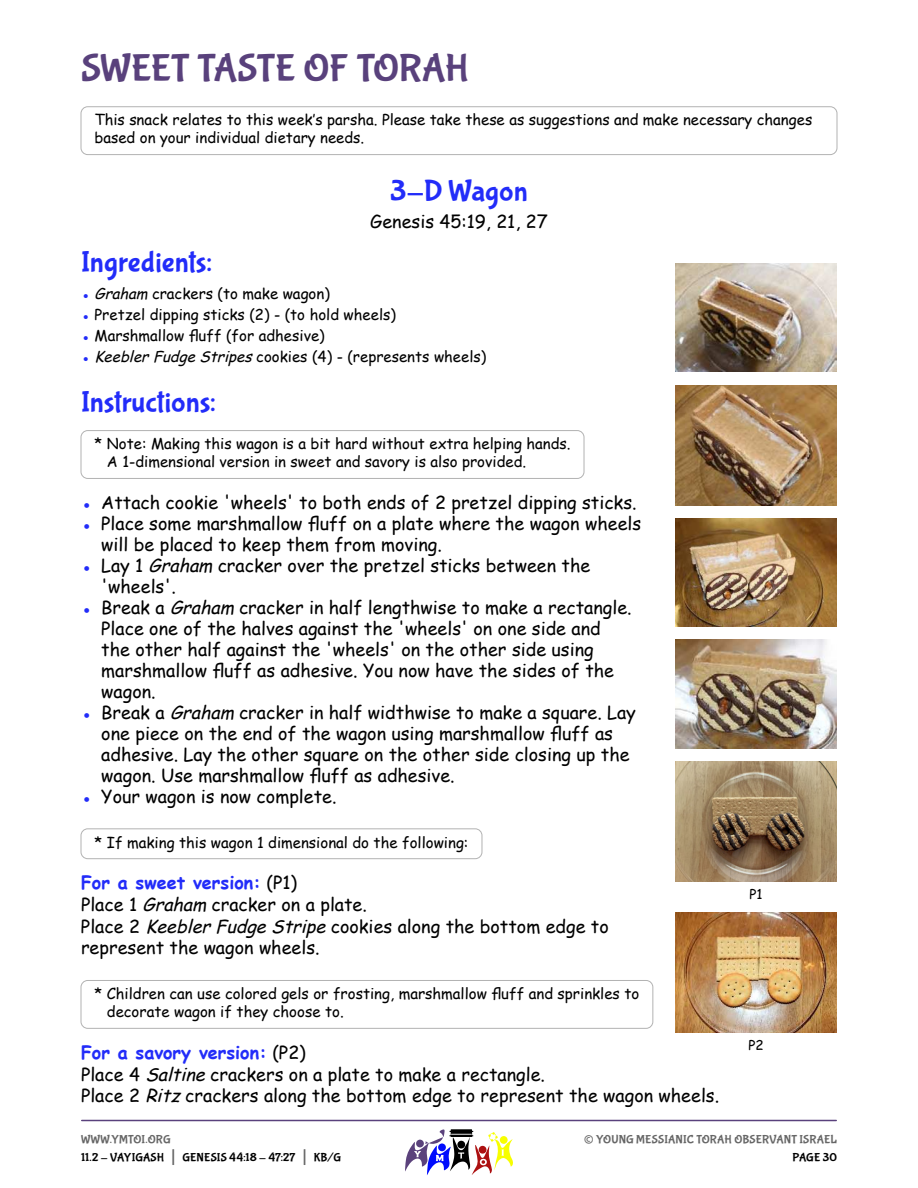
<style>
.page{position:relative;width:918px;height:1188px;background:#fff}
.page>*{position:absolute;margin:0;border:0;box-sizing:border-box;transform-origin:0 0}
.t1{font:39px "Bubblegum Sans";letter-spacing:-.01em;color:#59417c}
.t2{font:30px "Bubblegum Sans";letter-spacing:.005em;color:#222cf9}
.t3{font:27px "Bubblegum Sans";color:#666}
.t4{font:18px/21px "Comic Sans MS";color:#000}
.t5{font:15px/18px "Comic Sans MS";color:#000}
.t6{font:13.5px "Comic Sans MS";color:#000}
.t7{font:12px/18px "Bubblegum Sans";letter-spacing:.01em;color:#000}
.t8{font:12px "Bubblegum Sans";letter-spacing:.01em;color:#666}
.s1{color:#222cf9}
.s2{font-style:italic}
.s3{font-weight:700;color:#222cf9}
.s4{color:#666}
.s5{font-size:21px;color:#666}
</style>
<div class="page">
<hr style="left:82px;top:1120px;width:754px;height:1px;background:#59417c">
<svg style="left:405px;top:1129px;width:108px;height:46px"></svg>
<div style="left:81px;top:106px;width:756px;height:49px;border:1px solid #b2b2b2;border-radius:7px"></div>
<div style="left:81px;top:430px;width:503px;height:49px;border:1px solid #b2b2b2;border-radius:7px"></div>
<div style="left:81px;top:828px;width:401px;height:31px;border:1px solid #b2b2b2;border-radius:7px"></div>
<div style="left:81px;top:980px;width:572px;height:49px;border:1px solid #b2b2b2;border-radius:7px"></div>
<img style="left:675px;top:264px;width:162px;height:108px">
<img style="left:675px;top:385px;width:162px;height:120px">
<img style="left:675px;top:519px;width:162px;height:107px">
<img style="left:675px;top:640px;width:162px;height:108px">
<img style="left:675px;top:762px;width:162px;height:120px">
<img style="left:675px;top:913px;width:162px;height:120px">
<h1 class="t1" style="left:81px;top:53px;width:390px">SWEET TASTE OF TORAH</h1>
<p class="t5" style="left:94px;top:111px;width:719px">This snack relates to this week’s parsha. Please take these as suggestions and make necessary changes based on your individual dietary needs.</p>
<h2 class="t2" style="left:390px;top:178px;width:139px">3-D Wagon</h2>
<p class="t4" style="left:370px;top:210px;width:179px">Genesis 45:19, 21, 27</p>
<h2 class="t2" style="left:81px;top:249px;width:133px">Ingredients:</h2>
<p class="t5" style="left:81px;top:284px;width:250px"><span class="s1">●</span> <span class="s2">Graham</span> crackers (to make wagon)</p>
<p class="t5" style="left:81px;top:305px;width:316px"><span class="s1">●</span> Pretzel dipping sticks (2) - (to hold wheels)</p>
<p class="t5" style="left:81px;top:326px;width:245px"><span class="s1">●</span> Marshmallow fluff (for adhesive)</p>
<p class="t5" style="left:81px;top:347px;width:407px"><span class="s1">●</span> <span class="s2">KeeblerFudgeStripes</span>cookies (4) - (represents wheels)</p>
<h2 class="t2" style="left:81px;top:390px;width:136px">Instructions:</h2>
<p class="t5" style="left:107px;top:434px;width:465px;text-indent:-12px">* Note: Making this wagon is a bit hard without extra helping hands.<br>A 1-dimensional version in sweet and savory is also provided.</p>
<p class="t4" style="left:81px;top:491px;width:557px"><span class="s1">●</span> Attach cookie 'wheels' to both ends of 2 pretzel dipping sticks.</p>
<p class="t4" style="left:101px;top:512px;width:542px;text-indent:-20px"><span class="s1">●</span> Place some marshmallow fluff on a plate where the wagon wheels will be placed to keep them from moving.</p>
<p class="t4" style="left:101px;top:556px;width:491px;text-indent:-20px"><span class="s1">●</span> Lay 1 <span class="s2">Graham</span> cracker over the pretzel sticks between the 'wheels'.</p>
<p class="t4" style="left:101px;top:596px;width:532px;text-indent:-20px"><span class="s1">●</span> Break a <span class="s2">Graham</span> cracker in half lengthwise to make a rectangle.<br>Place one of the halves against the 'wheels' on one side and the other half against the 'wheels' on the other side using marshmallow fluff as adhesive. You now have the sides of the wagon.</p>
<p class="t4" style="left:101px;top:701px;width:536px;text-indent:-20px"><span class="s1">●</span> Break a <span class="s2">Graham</span> cracker in half widthwise to make a square. Lay one piece on the end of the wagon using marshmallow fluff as adhesive. Lay the other square on the other side closing up the wagon. Use marshmallow fluff as adhesive.</p>
<p class="t4" style="left:81px;top:785px;width:257px"><span class="s1">●</span> Your wagon is now complete.</p>
<p class="t5" style="left:94px;top:833px;width:375px">* If making this wagon 1 dimensional do the following:</p>
<p class="t4" style="left:81px;top:874px;width:529px;line-height:21.6px"><span class="s3">For a sweet version:</span> (P1)<br>Place 1 <span class="s2">Graham</span> cracker on a plate.<br>Place 2 <span class="s2">KeeblerFudgeStripe</span>cookies along the bottom edge to represent the wagon wheels.</p>
<p class="t5" style="left:107px;top:984px;width:534px;text-indent:-12px">* Children can use colored gels or frosting, marshmallow fluff and sprinkles to decorate wagon if they choose to.</p>
<p class="t4" style="left:81px;top:1044px;width:640px;line-height:21.6px"><span class="s3">For a savory version:</span> (P2)<br>Place 4 <span class="s2">Saltine</span> crackers on a plate to make a rectangle.<br>Place 2 <span class="s2">Ritz</span> crackers along the bottom edge to represent the wagon wheels.</p>
<p class="t6" style="left:749px;top:888px;width:15px">P1</p>
<p class="t6" style="left:748px;top:1040px;width:17px">P2</p>
<p class="t7" style="left:81px;top:1132px;width:261px"><span class="s4">WWW.YMTOI.ORG<br></span>11.2 - VAYIGASH <span class="s5">|</span> GENESIS 44:18 - 47:27 <span class="s5">|</span> KB/G</p>
<h3 class="t3" style="left:584px;top:1128px;width:12px">©</h3>
<p class="t8" style="left:596px;top:1134px;width:242px">YOUNG MESSIANIC TORAH OBSERVANT ISRAEL</p>
<p class="t7" style="left:792px;top:1150px;width:46px">PAGE 30</p>
</div>
